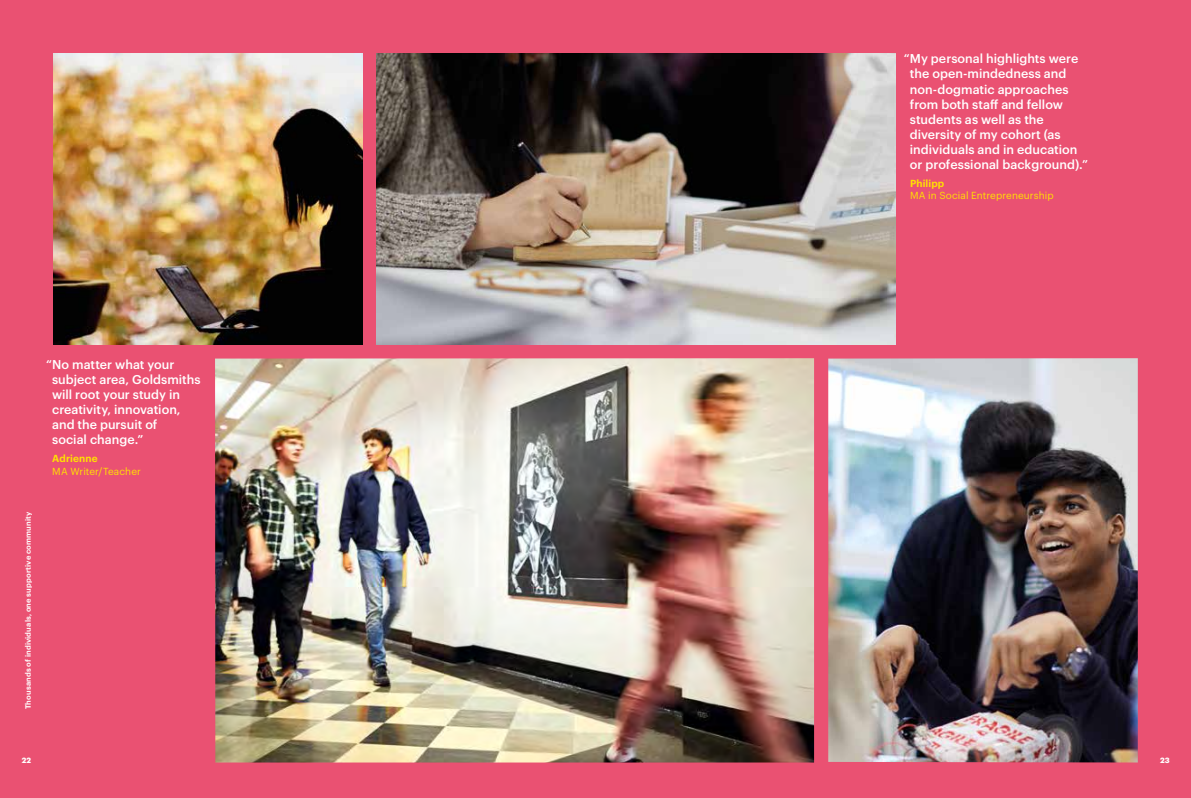
<style>
.page{position:relative;width:1191px;height:798px;background:#fff}
.page>*{position:absolute;margin:0;border:0;box-sizing:border-box;transform-origin:0 0}
.t1{font:500 12.5px/15px "Graphik";letter-spacing:.005em;color:#fff}
.t2{font:10px "Graphik";letter-spacing:.01em;color:#ffe200}
.t3{font:600 10px "Graphik";letter-spacing:.01em;color:#ffe200}
.t4{font:600 7.5px "Graphik";letter-spacing:.025em;color:#fff}
.t5{font:700 7.5px "Graphik";color:#fff}
</style>
<div class="page">
<div style="left:0;top:0;width:1191px;height:797px;background:#ea5172"></div>
<img style="left:53px;top:53px;width:309px;height:291px">
<img style="left:377px;top:54px;width:518px;height:290px">
<img style="left:215px;top:358px;width:599px;height:404px">
<img style="left:828px;top:358px;width:309px;height:404px">
<p class="t4" style="left:23px;top:709px;width:199px;rotate:-90deg">Thousands of individuals, one supportive community</p>
<p class="t1" style="left:52px;top:355px;width:150px;text-indent:-6px">“No matter what your subject area, Goldsmiths will root your study in creativity, innovation, and the pursuit of<br>social change.”</p>
<p class="t3" style="left:52px;top:451px;width:47px">Adrienne</p>
<p class="t2" style="left:52px;top:463px;width:90px">MA Writer/Teacher</p>
<p class="t1" style="left:910px;top:50px;width:179px;text-indent:-6px">“My personal highlights were the open-mindedness and non-dogmatic approaches from both staff and fellow students as well as the diversity of my cohort (as individuals and in education or professional background).”</p>
<p class="t3" style="left:910px;top:175px;width:36px">Philipp</p>
<p class="t2" style="left:910px;top:188px;width:145px">MA in Social Entrepreneurship</p>
<p class="t5" style="left:22px;top:753px;width:11px">22</p>
<p class="t5" style="left:1160px;top:753px;width:11px">23</p>
</div>
